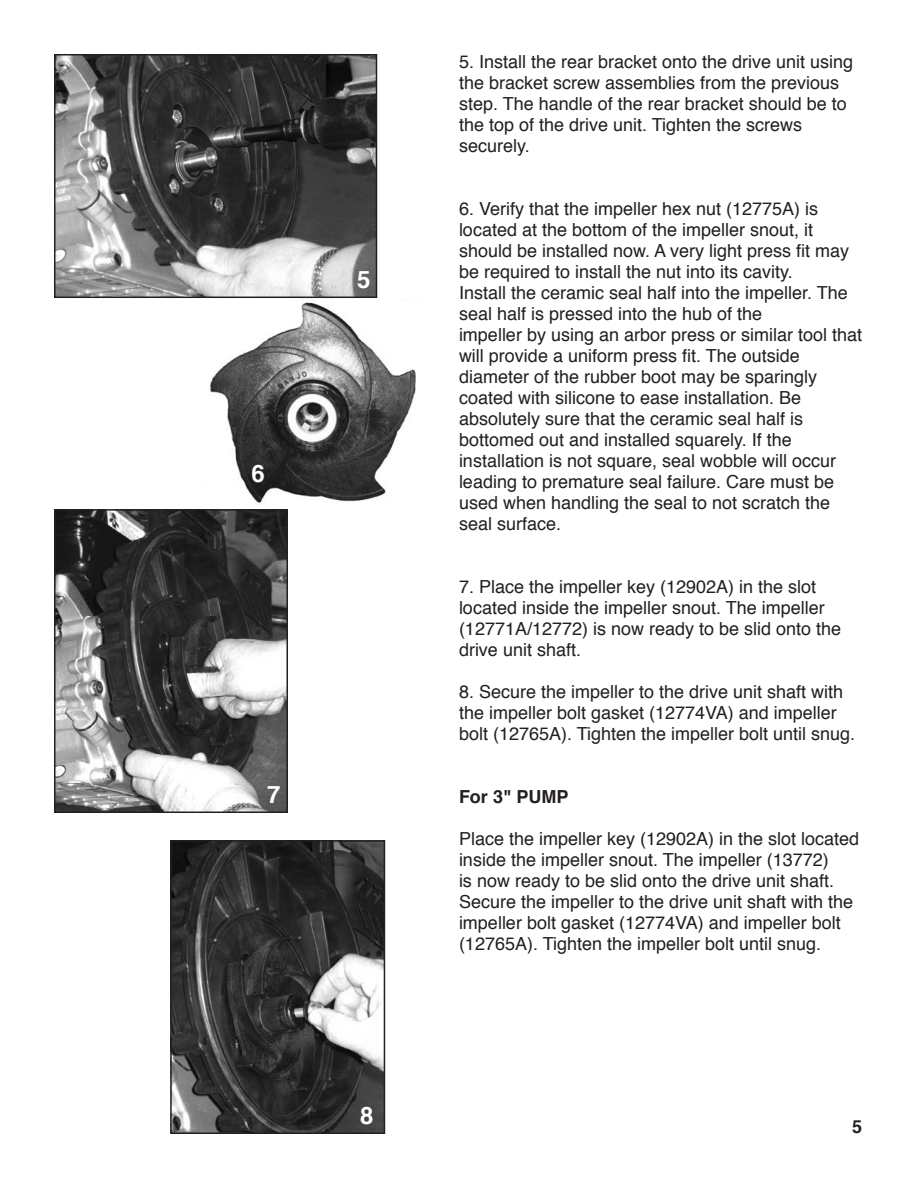
<style>
.page{position:relative;width:918px;height:1188px;background:#fff}
.page>*{position:absolute;margin:0;border:0;box-sizing:border-box;transform-origin:0 0}
.t1{font:700 24px "Helvetica";color:#fff}
.t2{font:18px/21px "Helvetica";color:#231f20}
.t3{font:700 18px "Helvetica";color:#231f20}
</style>
<div class="page">
<img style="left:210px;top:298px;width:206px;height:207px">
<img style="left:57px;top:57px;width:317px;height:238px">
<div style="left:54px;top:54px;width:323px;height:244px;border:2px solid #231f20"></div>
<img style="left:57px;top:512px;width:228px;height:298px">
<div style="left:54px;top:509px;width:234px;height:304px;border:2px solid #231f20"></div>
<img style="left:173px;top:843px;width:209px;height:288px">
<div style="left:170px;top:840px;width:215px;height:294px;border:2px solid #231f20"></div>
<h1 class="t1" style="left:251px;top:452px;width:15px">6</h1>
<h1 class="t1" style="left:357px;top:258px;width:15px">5</h1>
<h1 class="t1" style="left:267px;top:773px;width:15px">7</h1>
<h1 class="t1" style="left:360px;top:1094px;width:15px">8</h1>
<p class="t2" style="left:459px;top:51px;width:396px">5. Install the rear bracket onto the drive unit using the bracket screw assemblies from the previous step. The handle of the rear bracket should be to the top of the drive unit. Tighten the screws securely.</p>
<p class="t2" style="left:459px;top:198px;width:405px">6. Verify that the impeller hex nut (12775A) is located at the bottom of the impeller snout, it should be installed now. A very light press fit may be required to install the nut into its cavity.<br>Install the ceramic seal half into the impeller. The seal half is pressed into the hub of the<br>impeller by using an arbor press or similar tool that will provide a uniform press fit. The outside diameter of the rubber boot may be sparingly coated with silicone to ease installation. Be absolutely sure that the ceramic seal half is bottomed out and installed squarely. If the installation is not square, seal wobble will occur leading to premature seal failure. Care must be used when handling the seal to not scratch the seal surface.</p>
<p class="t2" style="left:459px;top:576px;width:384px">7. Place the impeller key (12902A) in the slot located inside the impeller snout. The impeller (12771A/12772) is now ready to be slid onto the drive unit shaft.</p>
<p class="t2" style="left:459px;top:681px;width:398px">8. Secure the impeller to the drive unit shaft with the impeller bolt gasket (12774VA) and impeller bolt (12765A). Tighten the impeller bolt until snug.</p>
<p class="t3" style="left:459px;top:780px;width:111px">For 3" PUMP</p>
<p class="t2" style="left:459px;top:828px;width:402px">Place the impeller key (12902A) in the slot located inside the impeller snout. The impeller (13772)<br>is now ready to be slid onto the drive unit shaft.<br>Secure the impeller to the drive unit shaft with the impeller bolt gasket (12774VA) and impeller bolt (12765A). Tighten the impeller bolt until snug.</p>
<p class="t3" style="left:852px;top:1111px;width:12px">5</p>
</div>
